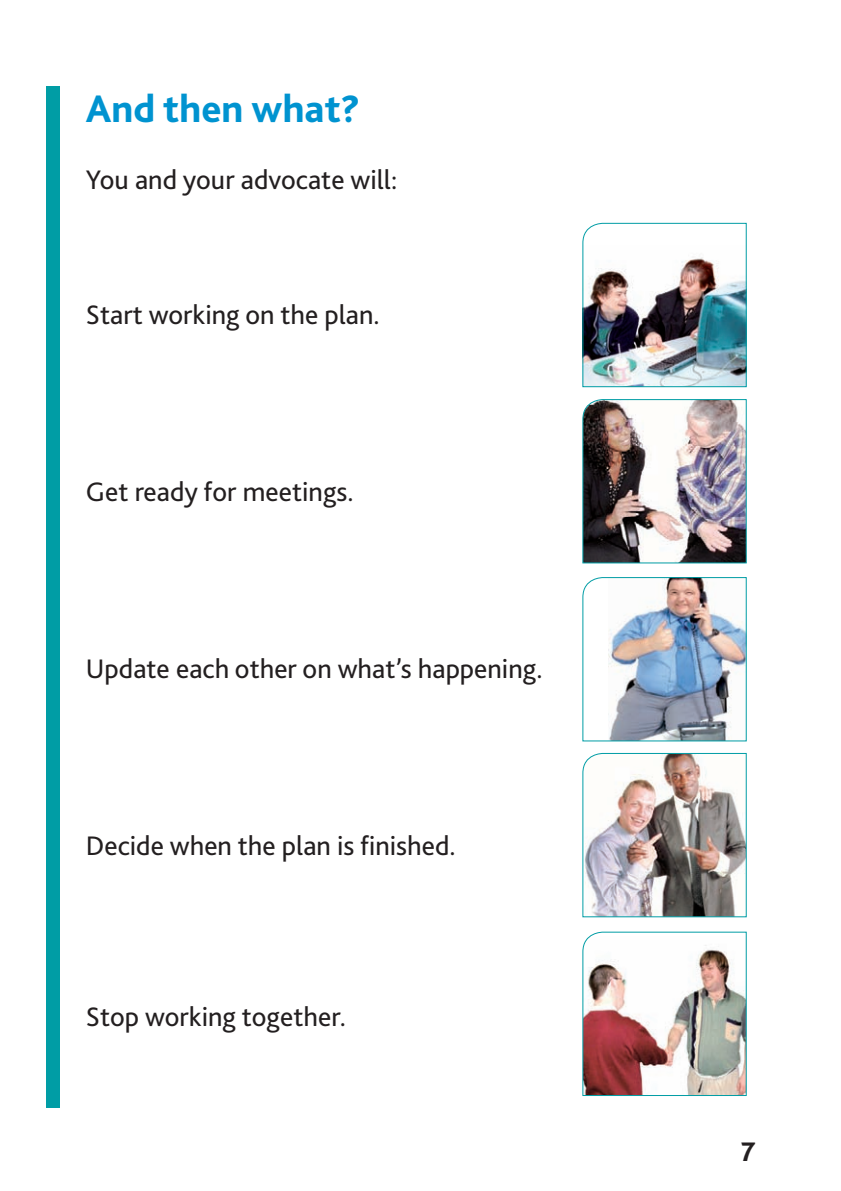
<style>
.page{position:relative;width:841px;height:1191px;background:#fff}
.page>*{position:absolute;margin:0;border:0;box-sizing:border-box;transform-origin:0 0}
.t1{font:800 40px "Bliss 2";color:#0093d0}
.t2{font:28px "Bliss 2";color:#231f20}
.t3{font:800 28px "Bliss 2";color:#231f20}
</style>
<div class="page">
<div style="left:46px;top:86px;width:13px;height:1020px;background:#009da5"></div>
<img style="left:582px;top:222px;width:165px;height:165px">
<img style="left:582px;top:399px;width:165px;height:165px">
<img style="left:582px;top:577px;width:165px;height:164px">
<img style="left:582px;top:752px;width:165px;height:165px">
<img style="left:582px;top:931px;width:165px;height:165px">
<h1 class="t1" style="left:86px;top:84px;width:276px">And then what?</h1>
<p class="t2" style="left:86px;top:162px;width:313px">You and your advocate will:</p>
<p class="t2" style="left:86px;top:297px;width:295px">Start working on the plan.</p>
<p class="t2" style="left:86px;top:474px;width:269px">Get ready for meetings.</p>
<p class="t2" style="left:86px;top:650px;width:458px">Update each other on what’s happening.</p>
<p class="t2" style="left:86px;top:828px;width:371px">Decide when the plan is finished.</p>
<p class="t2" style="left:86px;top:999px;width:261px">Stop working together.</p>
<p class="t3" style="left:741px;top:1133px;width:16px">7</p>
</div>
